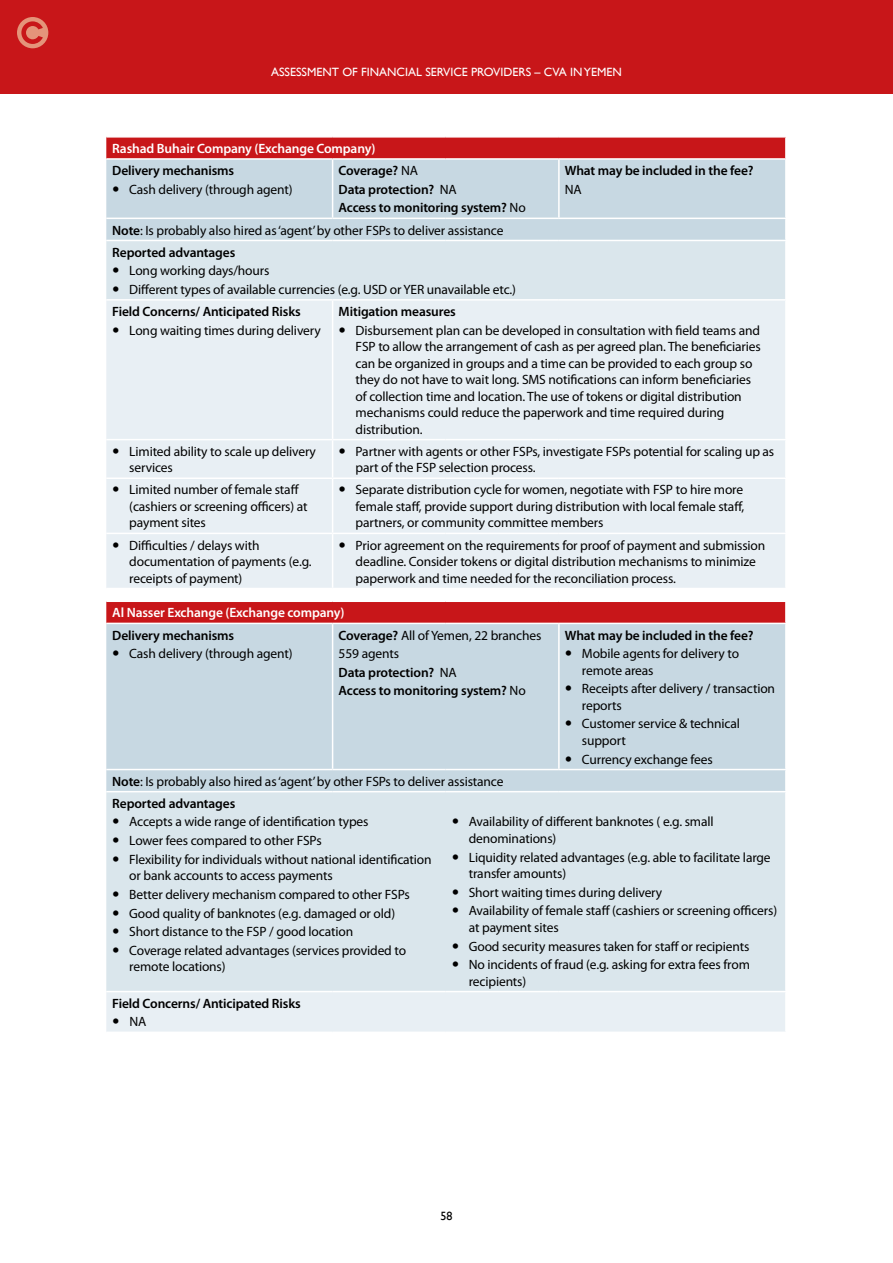
<style>
.page{position:relative;width:893px;height:1263px;background:#fff}
.page>*{position:absolute;margin:0;border:0;box-sizing:border-box;transform-origin:0 0}
.t1{font:13.5px/16.5px "Myriad Pro";letter-spacing:-.01em;color:#000}
.t2{font:600 13.5px/18.6px "Myriad Pro";letter-spacing:-.01em;color:#000}
.t3{font:600 13.5px "Myriad Pro";letter-spacing:-.01em;color:#fff}
.t4{font:12px "Gill Sans";color:#fff}
.t5{font:12px "Gill Sans";color:#000}
.s1{font-weight:400}
.s2{font-weight:600}
</style>
<div class="page">
<div style="left:0;top:0;width:893px;height:94px;background:#c81619"></div>
<div style="left:106px;top:138px;width:679px;height:20px;background:#c81619"></div>
<div style="left:106px;top:160px;width:679px;height:80px;background:#c7d8e2"></div>
<div style="left:106px;top:241px;width:679px;height:58px;background:#dae6ec"></div>
<div style="left:106px;top:301px;width:679px;height:287px;background:#e8eff4"></div>
<svg style="left:106px;top:602px;width:679px;height:429px;fill:#dae6ec"></svg>
<hr style="left:332px;top:160px;width:1px;height:58px;background:#fff">
<hr style="left:558px;top:160px;width:2px;height:58px;background:#fff">
<hr style="left:106px;top:218px;width:227px;height:1px;background:#fff">
<hr style="left:333px;top:218px;width:113px;height:1px;background:#fff">
<hr style="left:446px;top:218px;width:113px;height:1px;background:#fff">
<hr style="left:559px;top:218px;width:228px;height:1px;background:#fff">
<hr style="left:106px;top:623px;width:227px;height:1px;background:#fff">
<hr style="left:333px;top:623px;width:113px;height:1px;background:#fff">
<hr style="left:332px;top:624px;width:1px;height:145px;background:#fff">
<hr style="left:446px;top:623px;width:113px;height:1px;background:#fff">
<hr style="left:559px;top:623px;width:228px;height:1px;background:#fff">
<hr style="left:558px;top:624px;width:2px;height:145px;background:#fff">
<hr style="left:106px;top:769px;width:227px;height:1px;background:#fff">
<hr style="left:333px;top:769px;width:113px;height:1px;background:#fff">
<hr style="left:446px;top:769px;width:113px;height:1px;background:#fff">
<hr style="left:559px;top:769px;width:228px;height:1px;background:#fff">
<hr style="left:106px;top:791px;width:227px;height:1px;background:#fff">
<hr style="left:333px;top:791px;width:113px;height:1px;background:#fff">
<hr style="left:446px;top:791px;width:113px;height:1px;background:#fff">
<hr style="left:559px;top:791px;width:228px;height:1px;background:#fff">
<hr style="left:106px;top:991px;width:227px;height:1px;background:#fff">
<hr style="left:333px;top:991px;width:113px;height:1px;background:#fff">
<hr style="left:446px;top:991px;width:113px;height:1px;background:#fff">
<hr style="left:559px;top:991px;width:228px;height:1px;background:#fff">
<hr style="left:106px;top:439px;width:227px;height:1px;background:#fff">
<hr style="left:106px;top:477px;width:227px;height:2px;background:#fff">
<hr style="left:106px;top:533px;width:227px;height:1px;background:#fff">
<hr style="left:332px;top:301px;width:1px;height:138px;background:#fff">
<hr style="left:333px;top:439px;width:113px;height:1px;background:#fff">
<hr style="left:332px;top:440px;width:1px;height:37px;background:#fff">
<hr style="left:446px;top:439px;width:113px;height:1px;background:#fff">
<hr style="left:559px;top:439px;width:228px;height:1px;background:#fff">
<hr style="left:333px;top:477px;width:113px;height:2px;background:#fff">
<hr style="left:332px;top:479px;width:1px;height:54px;background:#fff">
<hr style="left:446px;top:477px;width:113px;height:2px;background:#fff">
<hr style="left:559px;top:477px;width:228px;height:2px;background:#fff">
<hr style="left:333px;top:533px;width:113px;height:1px;background:#fff">
<hr style="left:332px;top:534px;width:1px;height:54px;background:#fff">
<hr style="left:446px;top:533px;width:113px;height:1px;background:#fff">
<hr style="left:559px;top:533px;width:228px;height:1px;background:#fff">
<div style="left:17px;top:17px;width:31px;height:31px;background:#e4947a;border-radius:50%"></div>
<svg style="left:21px;top:21px;width:22px;height:23px"></svg>
<svg style="left:113px;top:186px;width:6px;height:5px"></svg>
<svg style="left:113px;top:268px;width:6px;height:5px"></svg>
<svg style="left:113px;top:286px;width:6px;height:6px"></svg>
<svg style="left:113px;top:327px;width:6px;height:5px"></svg>
<svg style="left:340px;top:327px;width:5px;height:5px"></svg>
<svg style="left:113px;top:448px;width:6px;height:5px"></svg>
<svg style="left:340px;top:448px;width:5px;height:5px"></svg>
<svg style="left:113px;top:487px;width:6px;height:5px"></svg>
<svg style="left:340px;top:487px;width:5px;height:5px"></svg>
<svg style="left:113px;top:542px;width:6px;height:5px"></svg>
<svg style="left:340px;top:542px;width:5px;height:5px"></svg>
<svg style="left:113px;top:651px;width:6px;height:5px"></svg>
<svg style="left:566px;top:651px;width:5px;height:5px"></svg>
<svg style="left:566px;top:686px;width:5px;height:5px"></svg>
<svg style="left:566px;top:721px;width:5px;height:5px"></svg>
<svg style="left:566px;top:756px;width:5px;height:5px"></svg>
<svg style="left:113px;top:819px;width:6px;height:5px"></svg>
<svg style="left:113px;top:837px;width:6px;height:6px"></svg>
<svg style="left:113px;top:856px;width:6px;height:5px"></svg>
<svg style="left:113px;top:891px;width:6px;height:5px"></svg>
<svg style="left:113px;top:910px;width:6px;height:5px"></svg>
<svg style="left:113px;top:928px;width:6px;height:6px"></svg>
<svg style="left:113px;top:947px;width:6px;height:5px"></svg>
<svg style="left:453px;top:819px;width:5px;height:5px"></svg>
<svg style="left:453px;top:854px;width:5px;height:5px"></svg>
<svg style="left:453px;top:889px;width:5px;height:5px"></svg>
<svg style="left:453px;top:908px;width:5px;height:5px"></svg>
<svg style="left:453px;top:943px;width:5px;height:5px"></svg>
<svg style="left:453px;top:961px;width:5px;height:6px"></svg>
<svg style="left:113px;top:1019px;width:6px;height:5px"></svg>
<p class="t4" style="left:271px;top:65px;width:352px">ASSESSMENT OF FINANCIAL SERVICE PROVIDERS – CVA IN YEMEN</p>
<p class="t3" style="left:112px;top:140px;width:265px">Rashad Buhair Company (Exchange Company)</p>
<p class="t2" style="left:112px;top:161px;width:123px">Delivery mechanisms</p>
<p class="t1" style="left:129px;top:181px;width:165px">Cash delivery (through agent)</p>
<p class="t2" style="left:339px;top:161px;width:189px">Coverage? <span class="s1">NA<br></span>Data protection? <span class="s1">NA<br></span>Access to monitoring system? <span class="s1">No</span></p>
<p class="t2" style="left:565px;top:161px;width:190px">What may be included in the fee?</p>
<p class="t1" style="left:565px;top:181px;width:19px">NA</p>
<p class="t1" style="left:112px;top:219px;width:393px;line-height:22.2px"><span class="s2">Note</span>: Is probably also hired as ‘agent’ by other FSPs to deliver assistance<br><span class="s2">Reported advantages</span></p>
<p class="t1" style="left:129px;top:261px;width:388px;line-height:18.6px">Long working days/hours<br>Different types of available currencies (e.g. USD or YER unavailable etc.)</p>
<p class="t2" style="left:112px;top:302px;width:190px">Field Concerns/ Anticipated Risks</p>
<p class="t1" style="left:129px;top:322px;width:193px">Long waiting times during delivery</p>
<p class="t2" style="left:339px;top:302px;width:119px">Mitigation measures</p>
<p class="t1" style="left:356px;top:322px;width:407px">Disbursement plan can be developed in consultation with field teams and FSP to allow the arrangement of cash as per agreed plan. The beneficiaries can be organized in groups and a time can be provided to each group so they do not have to wait long. SMS notifications can inform beneficiaries of collection time and location. The use of tokens or digital distribution mechanisms could reduce the paperwork and time required during distribution.</p>
<p class="t1" style="left:129px;top:443px;width:188px">Limited ability to scale up delivery services</p>
<p class="t1" style="left:356px;top:443px;width:420px">Partner with agents or other FSPs, investigate FSPs potential for scaling up as part of the FSP selection process.</p>
<p class="t1" style="left:129px;top:481px;width:180px">Limited number of female staff (cashiers or screening officers) at payment sites</p>
<p class="t1" style="left:356px;top:481px;width:390px;text-align:justify">Separate distribution cycle for women, negotiate with FSP to hire more female staff, provide support during distribution with local female staff, partners, or community committee members</p>
<p class="t1" style="left:129px;top:536px;width:184px">Difficulties / delays with documentation of payments (e.g. receipts of payment)</p>
<p class="t1" style="left:356px;top:536px;width:411px">Prior agreement on the requirements for proof of payment and submission deadline. Consider tokens or digital distribution mechanisms to minimize paperwork and time needed for the reconciliation process.</p>
<p class="t3" style="left:112px;top:604px;width:234px">Al Nasser Exchange (Exchange company)</p>
<p class="t2" style="left:112px;top:625px;width:123px">Delivery mechanisms</p>
<p class="t1" style="left:129px;top:645px;width:165px">Cash delivery (through agent)</p>
<p class="t2" style="left:339px;top:625px;width:204px">Coverage? <span class="s1">All of Yemen, 22 branches<br>559 agents<br></span>Data protection? <span class="s1">NA<br></span>Access to monitoring system? <span class="s1">No</span></p>
<p class="t2" style="left:565px;top:625px;width:190px">What may be included in the fee?</p>
<p class="t1" style="left:582px;top:645px;width:159px">Mobile agents for delivery to remote areas</p>
<p class="t1" style="left:582px;top:680px;width:195px">Receipts after delivery / transaction reports</p>
<p class="t1" style="left:582px;top:715px;width:160px">Customer service &amp; technical support</p>
<p class="t1" style="left:582px;top:751px;width:132px">Currency exchange fees</p>
<p class="t1" style="left:112px;top:770px;width:393px;line-height:22.2px"><span class="s2">Note</span>: Is probably also hired as ‘agent’ by other FSPs to deliver assistance<br><span class="s2">Reported advantages</span></p>
<p class="t1" style="left:129px;top:812px;width:304px;line-height:18.6px">Accepts a wide range of identification types<br>Lower fees compared to other FSPs<br>Flexibility for individuals without national identification</p>
<p class="t1" style="left:129px;top:866px;width:282px;line-height:18.6px">or bank accounts to access payments<br>Better delivery mechanism compared to other FSPs Good quality of banknotes (e.g. damaged or old)<br>Short distance to the FSP / good location<br>Coverage related advantages (services provided to</p>
<p class="t1" style="left:129px;top:958px;width:98px">remote locations)</p>
<p class="t1" style="left:469px;top:813px;width:246px">Availability of different banknotes ( e.g. small denominations)</p>
<p class="t1" style="left:469px;top:849px;width:303px">Liquidity related advantages (e.g. able to facilitate large transfer amounts)</p>
<p class="t1" style="left:469px;top:883px;width:310px;line-height:18.6px">Short waiting times during delivery<br>Availability of female staff (cashiers or screening officers)</p>
<p class="t1" style="left:469px;top:918px;width:283px;line-height:18.6px">at payment sites<br>Good security measures taken for staff or recipients<br>No incidents of fraud (e.g. asking for extra fees from</p>
<p class="t1" style="left:469px;top:973px;width:59px">recipients)</p>
<p class="t2" style="left:112px;top:993px;width:190px">Field Concerns/ Anticipated Risks</p>
<p class="t1" style="left:129px;top:1013px;width:19px">NA</p>
<p class="t5" style="left:440px;top:1209px;width:13px">58</p>
</div>
